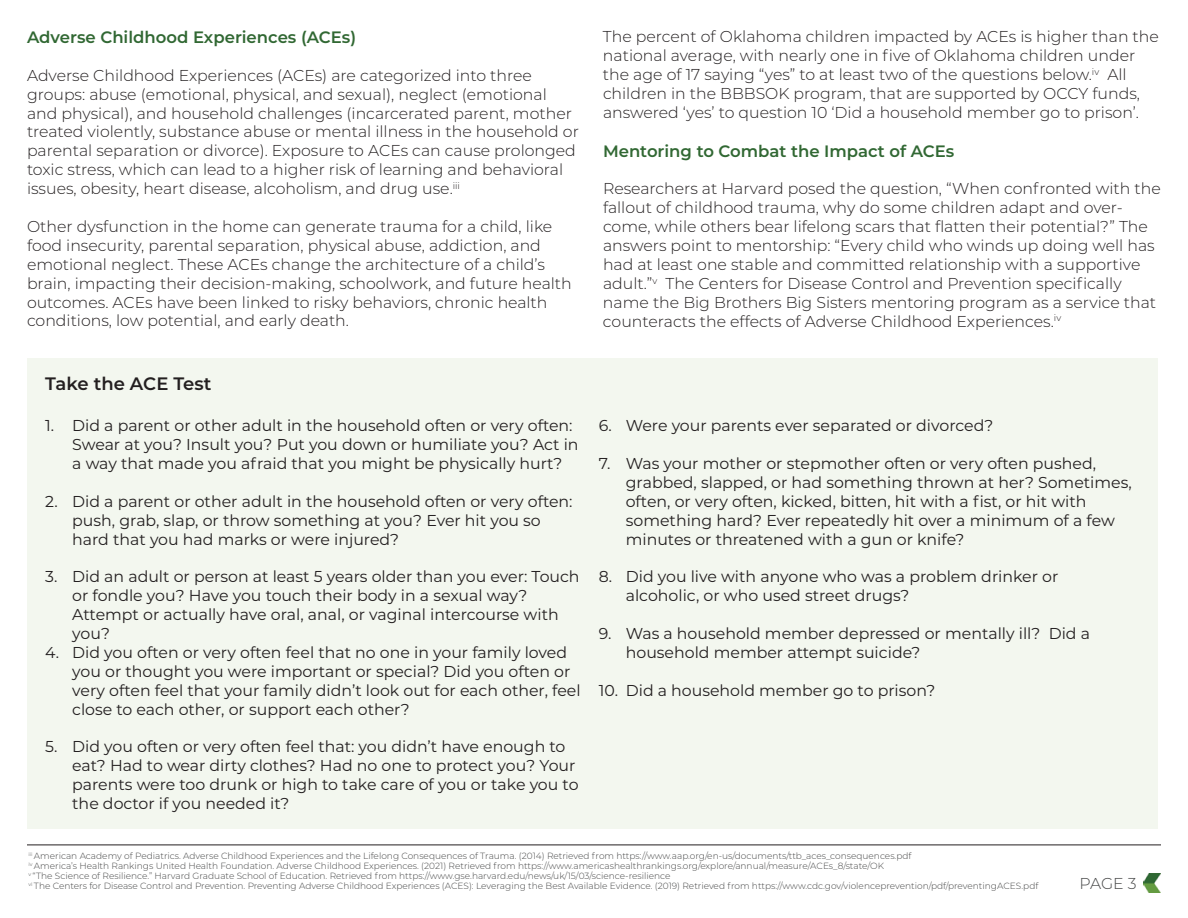
<style>
.page{position:relative;width:1188px;height:918px;background:#fff}
.page>*{position:absolute;margin:0;border:0;box-sizing:border-box;transform-origin:0 0}
.t1{font:600 18px "Montserrat";color:#231f20}
.t2{font:600 16.5px "Montserrat";color:#316833}
.t3{font:300 15.75px/18.9px "Montserrat";color:#231f20}
.t4{font:15.75px/18.9px "Montserrat";color:#231f20}
.t5{font:300 15.75px "Montserrat";color:#454646}
.t6{font:300 9px/10.2px "Montserrat";color:#454646}
</style>
<div class="page">
<hr style="left:27px;top:845px;width:1134px;height:1px;background:#231f20">
<img style="left:1144px;top:874px;width:17px;height:18px">
<div style="left:27px;top:358px;width:1131px;height:471px;background:#f3f7ef"></div>
<p class="t2" style="left:27px;top:25px;width:331px">Adverse Childhood Experiences (ACEs)</p>
<p class="t3" style="left:27px;top:65px;width:553px">Adverse Childhood Experiences (ACEs) are categorized into three groups: abuse (emotional, physical, and sexual), neglect (emotional and physical), and household challenges (incarcerated parent, mother treated violently, substance abuse or mental illness in the household or parental separation or divorce). Exposure to ACEs can cause prolonged toxic stress, which can lead to a higher risk of learning and behavioral issues, obesity, heart disease, alcoholism, and drug use.<sup>iii</sup></p>
<p class="t3" style="left:27px;top:216px;width:546px">Other dysfunction in the home can generate trauma for a child, like food insecurity, parental separation, physical abuse, addiction, and emotional neglect. These ACEs change the architecture of a child’s brain, impacting their decision-making, schoolwork, and future health outcomes. ACEs have been linked to risky behaviors, chronic health conditions, low potential, and early death.</p>
<p class="t1" style="left:45px;top:371px;width:168px">Take the ACE Test</p>
<p class="t4" style="left:72px;top:416px;width:508px;text-indent:-27px">1. Did a parent or other adult in the household often or very often:<br>Swear at you? Insult you? Put you down or humiliate you? Act in a way that made you afraid that you might be physically hurt?</p>
<p class="t4" style="left:72px;top:491px;width:502px;text-indent:-27px">2. Did a parent or other adult in the household often or very often: push, grab, slap, or throw something at you? Ever hit you so hard that you had marks or were injured?</p>
<p class="t4" style="left:72px;top:567px;width:509px;text-indent:-27px">3. Did an adult or person at least 5 years older than you ever: Touch or fondle you? Have you touch their body in a sexual way?<br>Attempt or actually have oral, anal, or vaginal intercourse with you?</p>
<p class="t4" style="left:72px;top:642px;width:510px;text-indent:-27px">4. Did you often or very often feel that no one in your family loved you or thought you were important or special? Did you often or very often feel that your family didn’t look out for each other, feel close to each other, or support each other?</p>
<p class="t4" style="left:72px;top:737px;width:508px;text-indent:-27px">5. Did you often or very often feel that: you didn’t have enough to eat? Had to wear dirty clothes? Had no one to protect you? Your parents were too drunk or high to take care of you or take you to the doctor if you needed it?</p>
<p class="t3" style="left:603px;top:27px;width:557px">The percent of Oklahoma children impacted by ACEs is higher than the national average, with nearly one in five of Oklahoma children under the age of 17 saying “yes” to at least two of the questions below.<sup>iv</sup> All children in the BBBSOK program, that are supported by OCCY funds, answered ‘yes’ to question 10 ‘Did a household member go to prison’.</p>
<p class="t2" style="left:603px;top:139px;width:353px">Mentoring to Combat the Impact of ACEs</p>
<p class="t3" style="left:603px;top:179px;width:559px">Researchers at Harvard posed the question, “When confronted with the fallout of childhood trauma, why do some children adapt and over&shy;come, while others bear lifelong scars that flatten their potential?” The answers point to mentorship: “Every child who winds up doing well has had at least one stable and committed relationship with a supportive adult.”<sup>v</sup> The Centers for Disease Control and Prevention specifically name the Big Brothers Big Sisters mentoring program as a service that counteracts the effects of Adverse Childhood Experiences.<sup>iv</sup></p>
<p class="t4" style="left:599px;top:416px;width:396px">6. Were your parents ever separated or divorced?</p>
<p class="t4" style="left:626px;top:453px;width:508px;text-indent:-27px">7. Was your mother or stepmother often or very often pushed, grabbed, slapped, or had something thrown at her? Sometimes, often, or very often, kicked, bitten, hit with a fist, or hit with something hard? Ever repeatedly hit over a minimum of a few minutes or threatened with a gun or knife?</p>
<p class="t4" style="left:626px;top:567px;width:434px;text-indent:-27px">8. Did you live with anyone who was a problem drinker or alcoholic, or who used street drugs?</p>
<p class="t4" style="left:626px;top:623px;width:466px;text-indent:-27px">9. Was a household member depressed or mentally ill? Did a household member attempt suicide?</p>
<p class="t4" style="left:599px;top:680px;width:338px">10. Did a household member go to prison?</p>
<p class="t6" style="left:28px;top:850px;width:1011px"><sup>iii</sup> American Academy of Pediatrics. Adverse Childhood Experiences and the Lifelong Consequences of Trauma. (2014) Retrieved from https://www.aap.org/en-us/documents/ttb_aces_consequences.pdf<br><sup>iv</sup> America’s Health Rankings United Health Foundation. Adverse Childhood Experiences. (2021) Retrieved from https://www.americashealthrankings.org/explore/annual/measure/ACEs_8/state/OK<br><sup>v</sup> “The Science of Resilience.” Harvard Graduate School of Education. Retrieved from https://www.gse.harvard.edu/news/uk/15/03/science-resilience<br><sup>vi</sup> The Centers for Disease Control and Prevention. Preventing Adverse Childhood Experiences (ACES): Leveraging the Best Available Evidence. (2019) Retrieved from https://www.cdc.gov/violenceprevention/pdf/preventingACES.pdf</p>
<p class="t5" style="left:1080px;top:873px;width:59px">PAGE 3</p>
</div>
